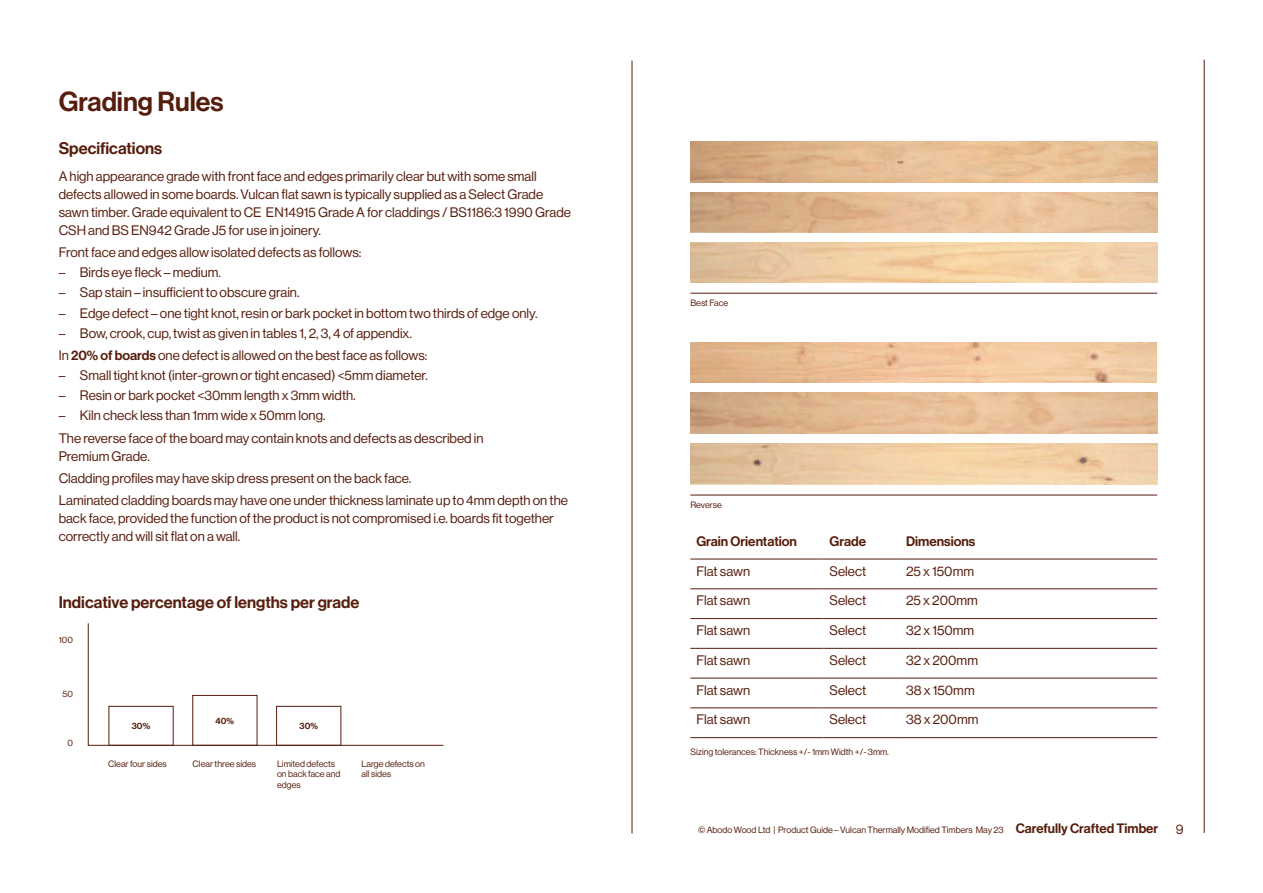
<style>
.page{position:relative;width:1263px;height:893px;background:#fff}
.page>*{position:absolute;margin:0;border:0;box-sizing:border-box;transform-origin:0 0}
.t1{font:27px "N Haas Grotesk DS Pro 65 Md";color:#571d0c}
.t2{font:16.5px "N Haas Grotesk DS Pro 65 Md";color:#571d0c}
.t3{font:13.5px/18px "N Haas Grotesk DS Pro 55 Rg";color:#571d0c}
.t4{font:13.5px "N Haas Grotesk DS Pro 65 Md";color:#571d0c}
.t5{font:9px/10.5px "N Haas Grotesk DS Pro 55 Rg";color:#571d0c}
.t6{font:9px "N Haas Grotesk DS Pro 65 Md";color:#571d0c}
.s1{font-family:"N Haas Grotesk DS Pro 65 Md"}
.s2{font-family:"N Haas Grotesk DS Pro 65 Md";font-size:13.35px}
</style>
<div class="page">
<svg style="left:87px;top:623px;width:357px;height:123px"></svg>
<div style="left:109px;top:706px;width:65px;height:40px;border:1px solid #571d0c"></div>
<div style="left:192px;top:695px;width:65px;height:51px;border:1px solid #571d0c"></div>
<div style="left:276px;top:706px;width:65px;height:40px;border:1px solid #571d0c"></div>
<hr style="left:690px;top:293px;width:467px;height:1px;background:#571d0c">
<hr style="left:690px;top:495px;width:467px;height:1px;background:#571d0c">
<img style="left:690px;top:142px;width:467px;height:41px">
<img style="left:690px;top:342px;width:466px;height:41px">
<img style="left:690px;top:392px;width:467px;height:41px">
<img style="left:690px;top:443px;width:467px;height:41px">
<hr style="left:690px;top:559px;width:133px;height:1px;background:#571d0c">
<hr style="left:823px;top:559px;width:77px;height:1px;background:#571d0c">
<hr style="left:900px;top:559px;width:257px;height:1px;background:#571d0c">
<hr style="left:690px;top:588px;width:133px;height:1px;background:#571d0c">
<hr style="left:823px;top:588px;width:77px;height:1px;background:#571d0c">
<hr style="left:900px;top:588px;width:257px;height:1px;background:#571d0c">
<hr style="left:690px;top:618px;width:133px;height:1px;background:#571d0c">
<hr style="left:823px;top:618px;width:77px;height:1px;background:#571d0c">
<hr style="left:900px;top:618px;width:257px;height:1px;background:#571d0c">
<hr style="left:690px;top:648px;width:133px;height:1px;background:#571d0c">
<hr style="left:823px;top:648px;width:77px;height:1px;background:#571d0c">
<hr style="left:900px;top:648px;width:257px;height:1px;background:#571d0c">
<hr style="left:690px;top:678px;width:133px;height:1px;background:#571d0c">
<hr style="left:823px;top:678px;width:77px;height:1px;background:#571d0c">
<hr style="left:900px;top:678px;width:257px;height:1px;background:#571d0c">
<hr style="left:690px;top:707px;width:133px;height:1px;background:#571d0c">
<hr style="left:823px;top:707px;width:77px;height:1px;background:#571d0c">
<hr style="left:900px;top:707px;width:257px;height:1px;background:#571d0c">
<hr style="left:690px;top:737px;width:133px;height:1px;background:#571d0c">
<hr style="left:823px;top:737px;width:77px;height:1px;background:#571d0c">
<hr style="left:900px;top:737px;width:257px;height:1px;background:#571d0c">
<hr style="left:1204px;top:60px;width:1px;height:773px;background:#571d0c">
<hr style="left:632px;top:61px;width:1px;height:772px;background:#571d0c">
<h1 class="t1" style="left:59px;top:86px;width:166px">Grading Rules</h1>
<p class="t2" style="left:59px;top:139px;width:105px">Specifications</p>
<p class="t3" style="left:59px;top:167px;width:514px">A high appearance grade with front face and edges primarily clear but with some small defects allowed in some boards. Vulcan flat sawn is typically supplied as a Select Grade sawn timber. Grade equivalent to CE EN14915 Grade A for claddings / BS1186:3 1990 Grade CSH and BS EN942 Grade J5 for use in joinery.</p>
<p class="t3" style="left:59px;top:244px;width:304px">Front face and edges allow isolated defects as follows:</p>
<p class="t3" style="left:59px;top:264px;width:164px">– Birds eye fleck – medium.</p>
<p class="t3" style="left:59px;top:284px;width:242px">– Sap stain – insufficient to obscure grain.</p>
<p class="t3" style="left:59px;top:304px;width:480px">– Edge defect – one tight knot, resin or bark pocket in bottom two thirds of edge only.</p>
<p class="t3" style="left:59px;top:322px;width:370px;line-height:22.2px">– Bow, crook, cup, twist as given in tables 1, 2, 3, 4 of appendix.<br>In <span class="s1">20% of boards</span> one defect is allowed on the best face as follows:</p>
<p class="t3" style="left:59px;top:366px;width:371px">– Small tight knot (inter-grown or tight encased) &lt;5mm diameter.</p>
<p class="t3" style="left:59px;top:387px;width:299px">– Resin or bark pocket &lt;30mm length x 3mm width.</p>
<p class="t3" style="left:59px;top:405px;width:426px;line-height:22.2px">– Kiln check less than 1mm wide x 50mm long.<br>The reverse face of the board may contain knots and defects as described in</p>
<p class="t3" style="left:59px;top:445px;width:511px;line-height:22.2px">Premium Grade.<br>Cladding profiles may have skip dress present on the back face.<br>Laminated cladding boards may have one under thickness laminate up to 4mm depth on the</p>
<p class="t3" style="left:59px;top:509px;width:497px">back face, provided the function of the product is not compromised i.e. boards fit together correctly and will sit flat on a wall.</p>
<p class="t2" style="left:59px;top:593px;width:302px">Indicative percentage of lengths per grade</p>
<p class="t5" style="left:59px;top:634px;width:16px">100</p>
<p class="t5" style="left:62px;top:688px;width:12px">50</p>
<p class="t5" style="left:67px;top:737px;width:7px">0</p>
<p class="t6" style="left:132px;top:721px;width:20px">30%</p>
<p class="t5" style="left:108px;top:758px;width:60px">Clear four sides</p>
<p class="t6" style="left:216px;top:715px;width:20px">40%</p>
<p class="t6" style="left:300px;top:721px;width:20px">30%</p>
<p class="t5" style="left:193px;top:758px;width:65px">Clear three sides</p>
<p class="t5" style="left:277px;top:758px;width:65px">Limited defects on back face and edges</p>
<p class="t5" style="left:361px;top:758px;width:65px">Large defects on all sides</p>
<p class="t5" style="left:690px;top:298px;width:39px">Best Face</p>
<p class="t5" style="left:690px;top:500px;width:33px">Reverse</p>
<p class="t4" style="left:696px;top:533px;width:102px">Grain Orientation</p>
<p class="t4" style="left:829px;top:533px;width:38px">Grade</p>
<p class="t4" style="left:906px;top:533px;width:71px">Dimensions</p>
<p class="t3" style="left:696px;top:562px;width:55px">Flat sawn</p>
<p class="t3" style="left:829px;top:562px;width:38px">Select</p>
<p class="t3" style="left:906px;top:562px;width:69px">25 x 150mm</p>
<p class="t3" style="left:696px;top:592px;width:55px">Flat sawn</p>
<p class="t3" style="left:829px;top:592px;width:38px">Select</p>
<p class="t3" style="left:906px;top:592px;width:73px">25 x 200mm</p>
<p class="t3" style="left:696px;top:621px;width:55px">Flat sawn</p>
<p class="t3" style="left:829px;top:621px;width:38px">Select</p>
<p class="t3" style="left:906px;top:621px;width:70px">32 x 150mm</p>
<p class="t3" style="left:696px;top:651px;width:55px">Flat sawn</p>
<p class="t3" style="left:829px;top:651px;width:38px">Select</p>
<p class="t3" style="left:906px;top:651px;width:73px">32 x 200mm</p>
<p class="t3" style="left:696px;top:681px;width:55px">Flat sawn</p>
<p class="t3" style="left:829px;top:681px;width:38px">Select</p>
<p class="t3" style="left:906px;top:681px;width:70px">38 x 150mm</p>
<p class="t3" style="left:696px;top:711px;width:55px">Flat sawn</p>
<p class="t3" style="left:829px;top:711px;width:38px">Select</p>
<p class="t3" style="left:906px;top:711px;width:74px">38 x 200mm</p>
<p class="t5" style="left:690px;top:747px;width:200px">Sizing tolerances: Thickness +/- 1mm Width +/- 3mm.</p>
<p class="t5" style="left:698px;top:824px;width:462px">© Abodo Wood Ltd | Product Guide – Vulcan Thermally Modified Timbers May 23 <span class="s2">Carefully Crafted Timber</span></p>
<p class="t3" style="left:1176px;top:820px;width:9px">9</p>
</div>
